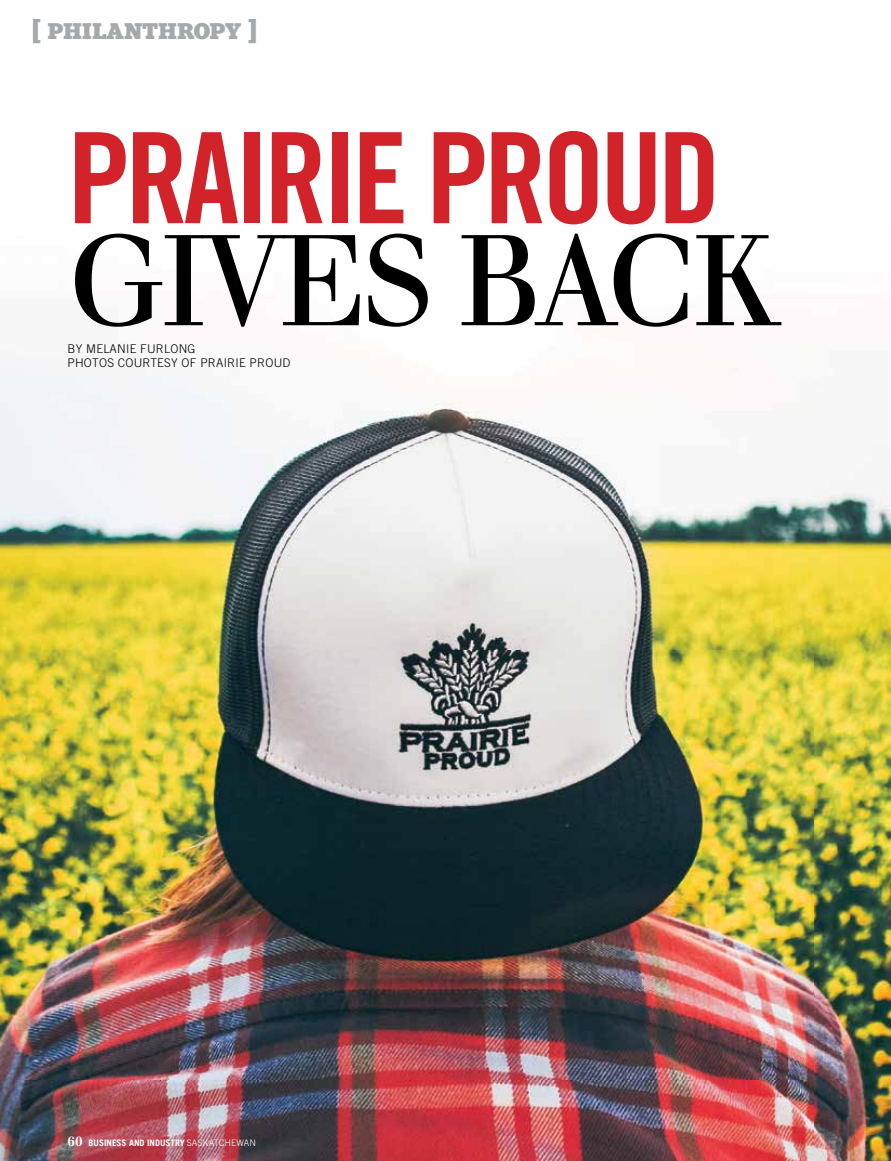
<style>
.page{position:relative;width:891px;height:1161px;background:#fff}
.page>*{position:absolute;margin:0;border:0;box-sizing:border-box;transform-origin:0 0}
.t1{font:126px "Trade Gothic Bold Cond Twenty";letter-spacing:-.04em;color:#d2232a}
.t2{font:126px "Justus Versalitas";letter-spacing:-.04em;color:#000}
.t3{font:22.5px "Merit";color:#a5a9ab}
.t4{font:300 12px/14.4px "Trade Gothic";letter-spacing:.02em;color:#000}
.t5{font:700 9px "Trade Gothic LT";color:#fff}
.s1{font-family:"Justus";font-size:13.5px}
.s2{font-family:"Trade Gothic";font-weight:300}
</style>
<div class="page">
<img style="left:0;top:359px;width:891px;height:802px">
<h2 class="t3" style="left:32px;top:19px;width:226px">[ PHILANTHROPY ]</h2>
<h1 class="t1" style="left:68px;top:102px;width:655px">PRAIRIE PROUD</h1>
<h1 class="t2" style="left:68px;top:206px;width:715px">GIVES BACK</h1>
<p class="t4" style="left:68px;top:341px;width:225px">BY MELANIE FURLONG<br>PHOTOS COURTESY OF PRAIRIE PROUD</p>
<p class="t5" style="left:68px;top:1137px;width:190px"><span class="s1">60</span> BUSINESS AND INDUSTRY <span class="s2">SASKATCHEWAN</span></p>
</div>
